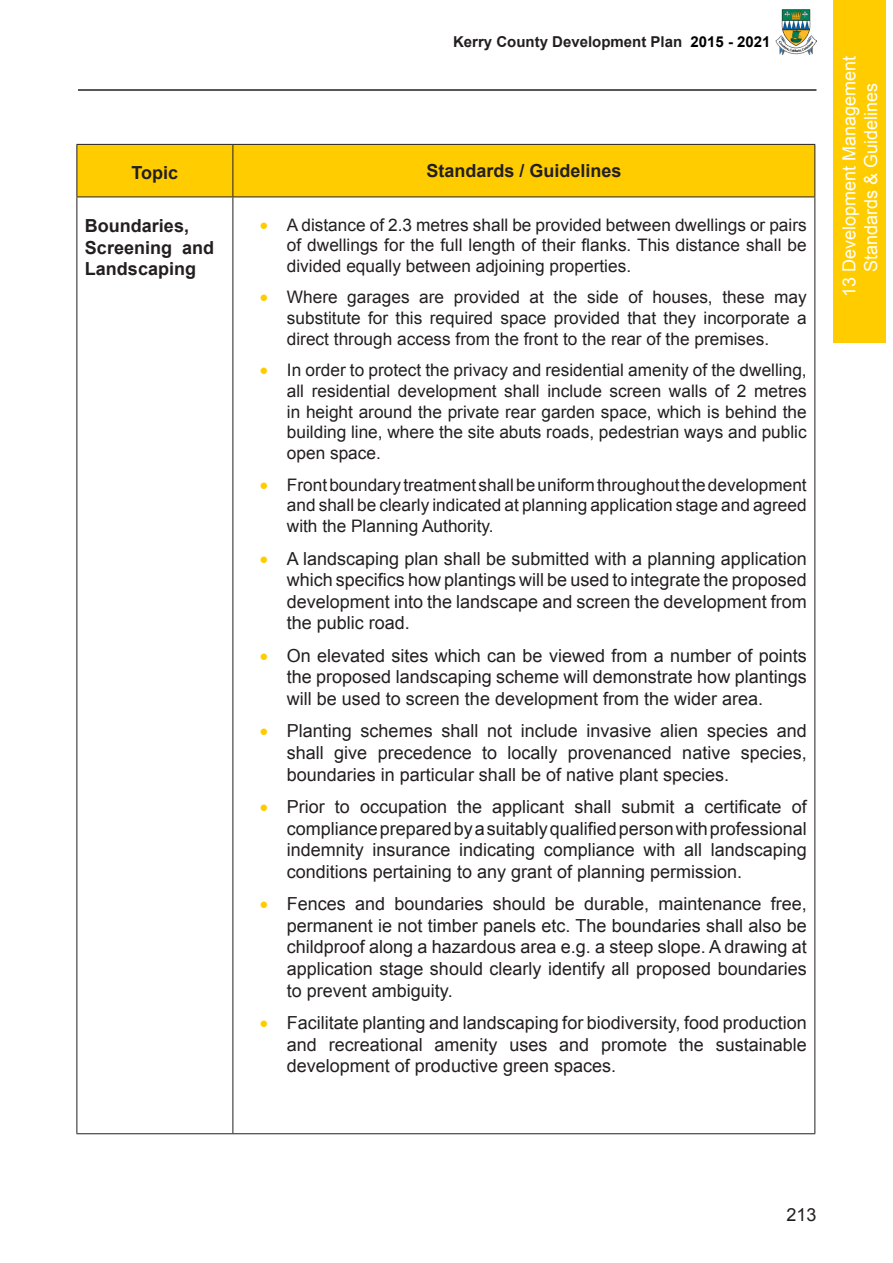
<style>
.page{position:relative;width:893px;height:1263px;background:#fff}
.page>*{position:absolute;margin:0;border:0;box-sizing:border-box;transform-origin:0 0}
.t1{font:18px/21.6px "Arial";color:#231f20;text-align:justify}
.t2{font:700 18px/21.6px "Arial";color:#231f20}
.t3{font:18px/21.6px "Arial";color:#fff;text-align:center}
.t4{font:17.25px/20.7px "Arial";color:#231f20;text-align:justify}
.t5{font:700 15px "Arial";color:#231f20}
.s1{color:#000}
.s2{color:#fc0}
</style>
<div class="page">
<div style="left:78px;top:144px;width:740px;height:1035px;background:#fff;border:2px solid #fff"></div>
<img style="left:776px;top:10px;width:40px;height:44px">
<hr style="left:78px;top:89px;width:738px;height:2px;background:#231f20">
<div style="left:834px;top:0;width:52px;height:342px;background:#fc0"></div>
<div style="left:77px;top:145px;width:737px;height:52px;background:#fc0"></div>
<hr style="left:76px;top:197px;width:1px;height:936px;background:#231f20">
<hr style="left:232px;top:197px;width:1px;height:936px;background:#231f20">
<hr style="left:814px;top:197px;width:1px;height:936px;background:#231f20">
<hr style="left:76px;top:144px;width:157px;height:1px;background:#231f20">
<hr style="left:76px;top:145px;width:1px;height:52px;background:#231f20">
<hr style="left:76px;top:197px;width:157px;height:1px;background:#231f20">
<hr style="left:233px;top:144px;width:582px;height:1px;background:#231f20">
<hr style="left:232px;top:145px;width:1px;height:52px;background:#231f20">
<hr style="left:814px;top:145px;width:1px;height:52px;background:#231f20">
<hr style="left:233px;top:197px;width:582px;height:1px;background:#231f20">
<hr style="left:76px;top:1133px;width:157px;height:1px;background:#231f20">
<hr style="left:233px;top:1133px;width:582px;height:1px;background:#231f20">
<p class="t5" style="left:453px;top:32px;width:319px">Kerry County Development Plan <span class="s1">2015 - 2021</span></p>
<p class="t2" style="left:132px;top:163px;width:48px">Topic</p>
<p class="t2" style="left:426px;top:161px;width:197px">Standards / Guidelines</p>
<p class="t2" style="left:85px;top:215px;width:131px">Boundaries,<br>Screening and<br>Landscaping</p>
<p class="t4" style="left:287px;top:214px;width:521px;text-indent:-27px"><span class="s2">•</span> A distance of 2.3 metres shall be provided between dwellings or pairs of dwellings for the full length of their flanks. This distance shall be divided equally between adjoining properties.</p>
<p class="t4" style="left:287px;top:287px;width:521px;text-indent:-27px"><span class="s2">•</span> Where garages are provided at the side of houses, these may substitute for this required space provided that they incorporate a direct through access from the front to the rear of the premises.</p>
<p class="t4" style="left:287px;top:360px;width:521px;text-indent:-27px"><span class="s2">•</span> In order to protect the privacy and residential amenity of the dwelling, all residential development shall include screen walls of 2 metres in height around the private rear garden space, which is behind the building line, where the site abuts roads, pedestrian ways and public open space.</p>
<p class="t4" style="left:287px;top:474px;width:521px;text-indent:-27px"><span class="s2">•</span> Front boundary treatment shall be uniform throughout the development and shall be clearly indicated at planning application stage and agreed with the Planning Authority.</p>
<p class="t1" style="left:287px;top:548px;width:521px;text-indent:-27px"><span class="s2">•</span> A landscaping plan shall be submitted with a planning application which specifics how plantings will be used to integrate the proposed development into the landscape and screen the development from the public road.</p>
<p class="t1" style="left:287px;top:645px;width:521px;text-indent:-27px"><span class="s2">•</span> On elevated sites which can be viewed from a number of points the proposed landscaping scheme will demonstrate how plantings will be used to screen the development from the wider area.</p>
<p class="t1" style="left:287px;top:720px;width:521px;text-indent:-27px"><span class="s2">•</span> Planting schemes shall not include invasive alien species and shall give precedence to locally provenanced native species, boundaries in particular shall be of native plant species.</p>
<p class="t1" style="left:287px;top:796px;width:521px;text-indent:-27px"><span class="s2">•</span> Prior to occupation the applicant shall submit a certificate of compliance prepared by a suitably qualified person with professional indemnity insurance indicating compliance with all landscaping conditions pertaining to any grant of planning permission.</p>
<p class="t1" style="left:287px;top:893px;width:521px;text-indent:-27px"><span class="s2">•</span> Fences and boundaries should be durable, maintenance free, permanent ie not timber panels etc. The boundaries shall also be childproof along a hazardous area e.g. a steep slope. A drawing at application stage should clearly identify all proposed boundaries to prevent ambiguity.</p>
<p class="t1" style="left:287px;top:1012px;width:521px;text-indent:-27px"><span class="s2">•</span> Facilitate planting and landscaping for biodiversity, food production and recreational amenity uses and promote the sustainable development of productive green spaces.</p>
<p class="t3" style="left:838px;top:297px;width:243px;rotate:-90deg">13 Development Management<br>Standards &amp; Guidelines</p>
<p class="t1" style="left:786px;top:1204px;width:32px">213</p>
</div>
